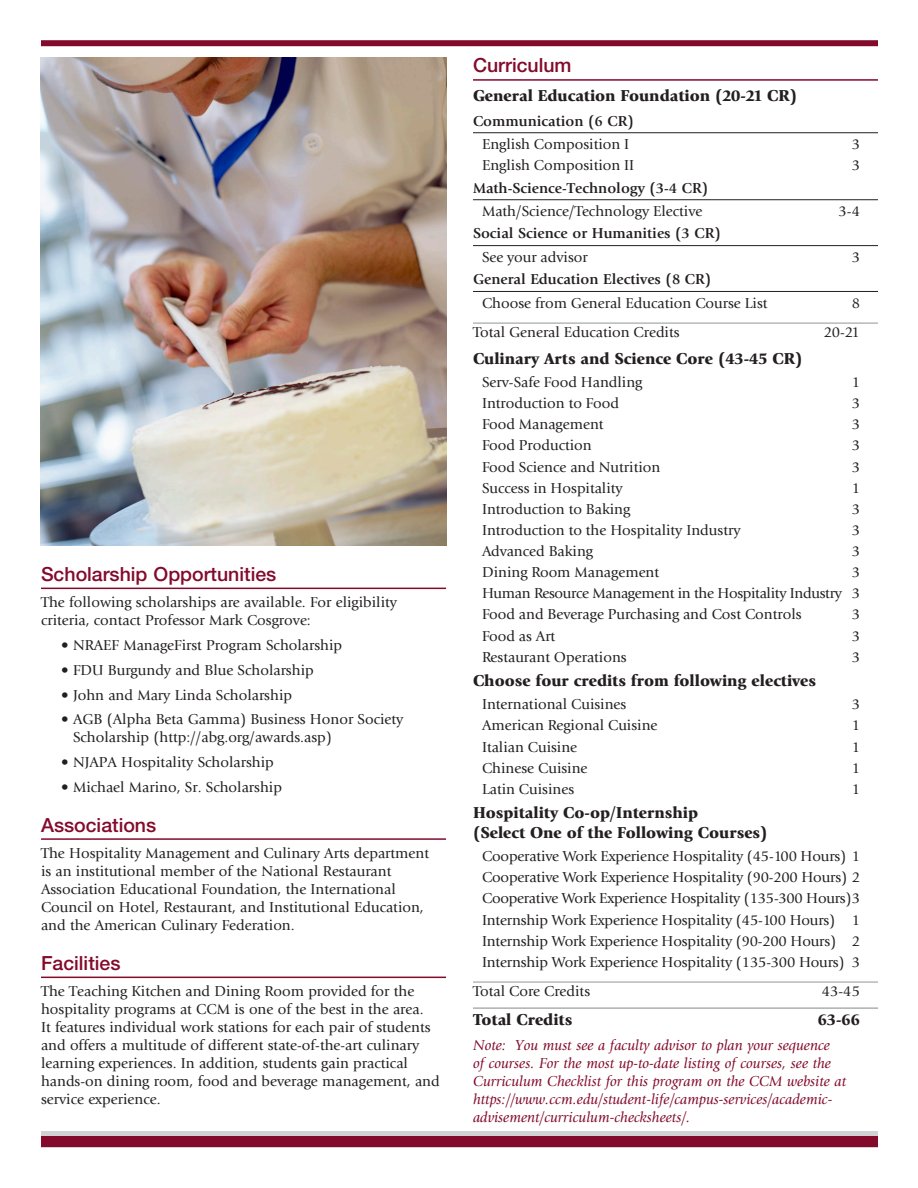
<style>
.page{position:relative;width:918px;height:1188px;background:#fff}
.page>*{position:absolute;margin:0;border:0;box-sizing:border-box;transform-origin:0 0}
.Headers{font:500 19.5px "Helvetica Neue";color:#830a2b}
.Curriculum_Subhead{font:900 16.5px/19.8px "Giovanni";color:#231f20}
.Total_Program_Credit{font:900 16.5px "Giovanni";color:#231f20}
.Copy{font:15px/18px "Giovanni";color:#231f20}
.Course{font:15px "Giovanni";color:#231f20}
.Advisor_Note{font:italic 15px/18px "Giovanni";color:#830a2b}
.Course_Column_Header{font:700 15px "Giovanni";color:#231f20}
.Credit_Sub_Total{font:15px "Giovanni";color:#231f20}
.Course-2{font:15px "Giovanni";letter-spacing:-.02em;color:#231f20}
</style>
<div class="page">
<div style="left:41px;top:1131px;width:837px;height:16px;background:#d1d2d4"></div>
<div style="left:41px;top:1136px;width:837px;height:11px;background:#830a2b"></div>
<div style="left:41px;top:40px;width:837px;height:6px;background:#830a2b"></div>
<hr style="left:41px;top:588px;width:405px;height:1px;background:#830a2b">
<hr style="left:41px;top:838px;width:405px;height:2px;background:#830a2b">
<hr style="left:41px;top:977px;width:405px;height:1px;background:#830a2b">
<hr style="left:473px;top:79px;width:405px;height:2px;background:#830a2b">
<hr style="left:473px;top:132px;width:405px;height:1px;background:#231f20">
<hr style="left:473px;top:199px;width:405px;height:1px;background:#231f20">
<hr style="left:473px;top:245px;width:405px;height:1px;background:#231f20">
<hr style="left:473px;top:291px;width:405px;height:1px;background:#231f20">
<hr style="left:473px;top:323px;width:405px;height:1px;background:#939598">
<hr style="left:473px;top:982px;width:405px;height:1px;background:#939598">
<hr style="left:473px;top:1008px;width:405px;height:1px;background:#939598">
<img style="left:40px;top:57px;width:406px;height:488px">
<p class="Headers" style="left:41px;top:562px;width:237px">Scholarship Opportunities</p>
<p class="Copy" style="left:41px;top:594px;width:358px">The following scholarships are available. For eligibility criteria, contact Professor Mark Cosgrove:</p>
<p class="Copy" style="left:61px;top:636px;width:282px">• NRAEF ManageFirst Program Scholarship</p>
<p class="Copy" style="left:61px;top:661px;width:254px">• FDU Burgundy and Blue Scholarship</p>
<p class="Copy" style="left:61px;top:686px;width:232px">• John and Mary Linda Scholarship</p>
<p class="Copy" style="left:73px;top:711px;width:332px;text-indent:-12px">• AGB (Alpha Beta Gamma) Business Honor Society<br>Scholarship (http://abg.org/awards.asp)</p>
<p class="Copy" style="left:61px;top:753px;width:214px">• NJAPA Hospitality Scholarship</p>
<p class="Copy" style="left:61px;top:778px;width:222px">• Michael Marino, Sr. Scholarship</p>
<p class="Headers" style="left:41px;top:813px;width:117px">Associations</p>
<p class="Copy" style="left:41px;top:844px;width:390px">The Hospitality Management and Culinary Arts department is an institutional member of the National Restaurant Association Educational Foundation, the International Council on Hotel, Restaurant, and Institutional Education, and the American Culinary Federation.</p>
<p class="Headers" style="left:41px;top:951px;width:81px">Facilities</p>
<p class="Copy" style="left:41px;top:983px;width:400px">The Teaching Kitchen and Dining Room provided for the hospitality programs at CCM is one of the best in the area.<br>It features individual work stations for each pair of students and offers a multitude of different state-of-the-art culinary learning experiences. In addition, students gain practical hands-on dining room, food and beverage management, and service experience.</p>
<p class="Headers" style="left:473px;top:54px;width:100px">Curriculum</p>
<p class="Curriculum_Subhead" style="left:473px;top:85px;width:326px">General Education Foundation (20-21 CR)</p>
<p class="Course_Column_Header" style="left:473px;top:112px;width:162px">Communication (6 CR)</p>
<p class="Course" style="left:482px;top:136px;width:149px">English Composition I</p>
<p class="Course" style="left:852px;top:136px;width:10px">3</p>
<p class="Course" style="left:482px;top:157px;width:154px">English Composition II</p>
<p class="Course" style="left:852px;top:157px;width:10px">3</p>
<p class="Course_Column_Header" style="left:473px;top:179px;width:237px">Math-Science-Technology (3-4 CR)</p>
<p class="Course" style="left:482px;top:203px;width:222px">Math/Science/Technology Elective</p>
<p class="Course" style="left:839px;top:203px;width:23px">3-4</p>
<p class="Course_Column_Header" style="left:473px;top:225px;width:249px">Social Science or Humanities (3 CR)</p>
<p class="Course" style="left:482px;top:249px;width:107px">See your advisor</p>
<p class="Course" style="left:852px;top:249px;width:10px">3</p>
<p class="Course_Column_Header" style="left:473px;top:271px;width:240px">General Education Electives (8 CR)</p>
<p class="Course" style="left:482px;top:295px;width:287px">Choose from General Education Course List</p>
<p class="Course" style="left:852px;top:295px;width:10px">8</p>
<p class="Credit_Sub_Total" style="left:473px;top:324px;width:208px">Total General Education Credits</p>
<p class="Credit_Sub_Total" style="left:824px;top:324px;width:38px">20-21</p>
<p class="Curriculum_Subhead" style="left:473px;top:348px;width:331px">Culinary Arts and Science Core (43-45 CR)</p>
<p class="Course" style="left:482px;top:374px;width:162px">Serv-Safe Food Handling</p>
<p class="Course" style="left:852px;top:374px;width:10px">1</p>
<p class="Course" style="left:482px;top:395px;width:138px">Introduction to Food</p>
<p class="Course" style="left:852px;top:395px;width:10px">3</p>
<p class="Course" style="left:482px;top:416px;width:123px">Food Management</p>
<p class="Course" style="left:852px;top:416px;width:10px">3</p>
<p class="Course" style="left:482px;top:437px;width:111px">Food Production</p>
<p class="Course" style="left:852px;top:437px;width:10px">3</p>
<p class="Course" style="left:482px;top:458px;width:180px">Food Science and Nutrition</p>
<p class="Course" style="left:852px;top:458px;width:10px">3</p>
<p class="Course" style="left:482px;top:479px;width:142px">Success in Hospitality</p>
<p class="Course" style="left:852px;top:479px;width:10px">1</p>
<p class="Course" style="left:482px;top:500px;width:150px">Introduction to Baking</p>
<p class="Course" style="left:852px;top:500px;width:10px">3</p>
<p class="Course" style="left:482px;top:522px;width:260px">Introduction to the Hospitality Industry</p>
<p class="Course" style="left:852px;top:522px;width:10px">3</p>
<p class="Course" style="left:482px;top:543px;width:113px">Advanced Baking</p>
<p class="Course" style="left:852px;top:543px;width:10px">3</p>
<p class="Course" style="left:482px;top:564px;width:179px">Dining Room Management</p>
<p class="Course" style="left:852px;top:564px;width:10px">3</p>
<p class="Course-2" style="left:482px;top:585px;width:379px">Human Resource Management in the Hospitality Industry 3</p>
<p class="Course" style="left:482px;top:606px;width:321px">Food and Beverage Purchasing and Cost Controls</p>
<p class="Course" style="left:852px;top:606px;width:10px">3</p>
<p class="Course" style="left:482px;top:627px;width:75px">Food as Art</p>
<p class="Course" style="left:852px;top:627px;width:10px">3</p>
<p class="Course" style="left:482px;top:648px;width:146px">Restaurant Operations</p>
<p class="Course" style="left:852px;top:648px;width:10px">3</p>
<p class="Curriculum_Subhead" style="left:473px;top:670px;width:345px">Choose four credits from following electives</p>
<p class="Course" style="left:482px;top:696px;width:146px">International Cuisines</p>
<p class="Course" style="left:852px;top:696px;width:10px">3</p>
<p class="Course" style="left:482px;top:717px;width:177px">American Regional Cuisine</p>
<p class="Course" style="left:852px;top:717px;width:10px">1</p>
<p class="Course" style="left:482px;top:738px;width:97px">Italian Cuisine</p>
<p class="Course" style="left:852px;top:738px;width:10px">1</p>
<p class="Course" style="left:482px;top:759px;width:107px">Chinese Cuisine</p>
<p class="Course" style="left:852px;top:759px;width:10px">1</p>
<p class="Course" style="left:482px;top:780px;width:94px">Latin Cuisines</p>
<p class="Course" style="left:852px;top:780px;width:10px">1</p>
<p class="Curriculum_Subhead" style="left:473px;top:802px;width:296px">Hospitality Co-op/Internship<br>(Select One of the Following Courses)</p>
<p class="Course" style="left:482px;top:848px;width:379px">Cooperative Work Experience Hospitality (45-100 Hours) 1</p>
<p class="Course" style="left:482px;top:869px;width:379px">Cooperative Work Experience Hospitality (90-200 Hours) 2</p>
<p class="Course" style="left:482px;top:890px;width:379px">Cooperative Work Experience Hospitality (135-300 Hours)3</p>
<p class="Course" style="left:482px;top:911px;width:379px">Internship Work Experience Hospitality (45-100 Hours) 1</p>
<p class="Course" style="left:482px;top:932px;width:379px">Internship Work Experience Hospitality (90-200 Hours) 2</p>
<p class="Course" style="left:482px;top:954px;width:379px">Internship Work Experience Hospitality (135-300 Hours) 3</p>
<p class="Credit_Sub_Total" style="left:473px;top:983px;width:119px">Total Core Credits</p>
<p class="Credit_Sub_Total" style="left:822px;top:983px;width:40px">43-45</p>
<p class="Total_Program_Credit" style="left:473px;top:1010px;width:101px">Total Credits</p>
<p class="Total_Program_Credit" style="left:818px;top:1010px;width:44px">63-66</p>
<p class="Advisor_Note" style="left:473px;top:1036px;width:375px">Note: You must see a faculty advisor to plan your sequence<br>of courses. For the most up-to-date listing of courses, see the Curriculum Checklist for this program on the CCM website at https://www.ccm.edu/student-life/campus-services/academic&shy;advisement/curriculum-checksheets/.</p>
</div>
